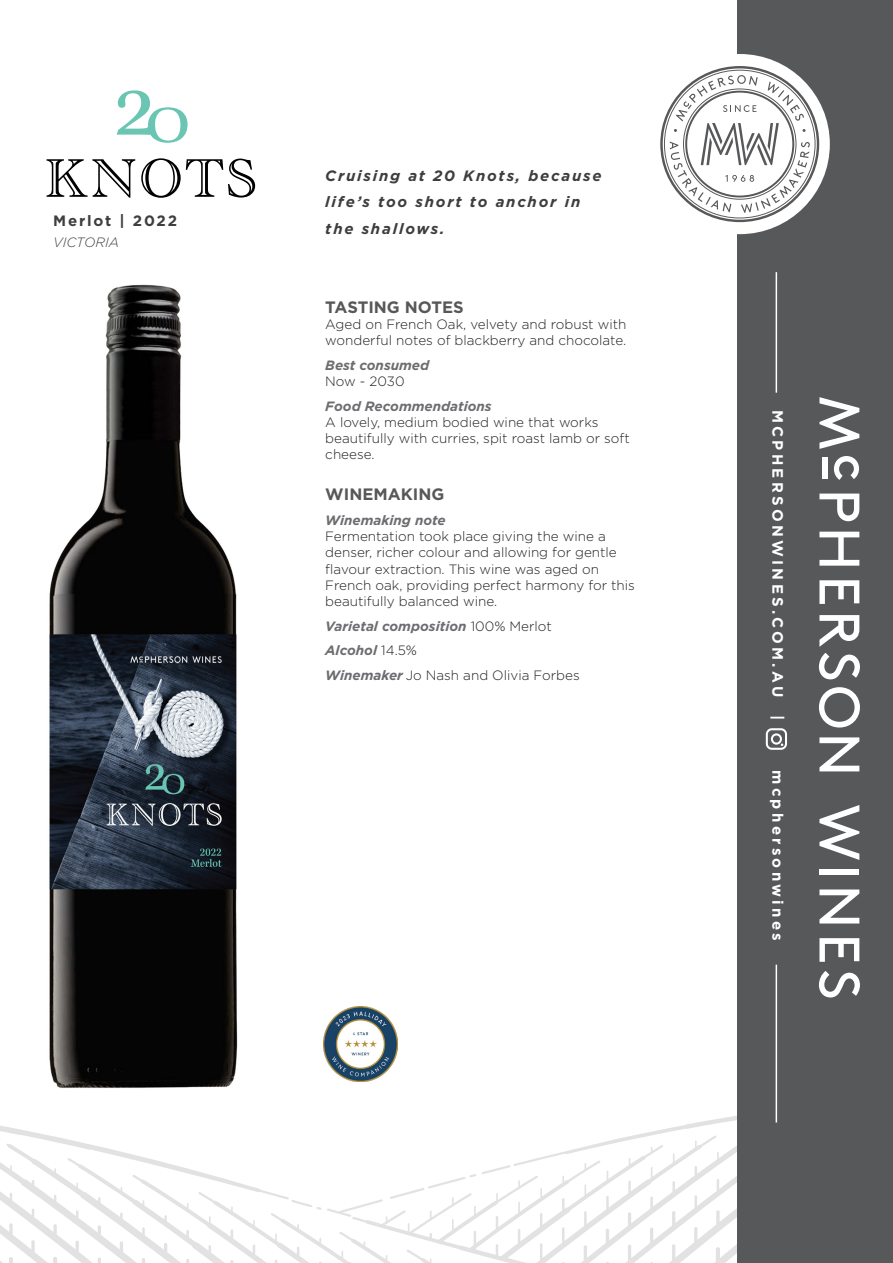
<style>
.page{position:relative;width:893px;height:1263px;background:#fff}
.page>*{position:absolute;margin:0;border:0;box-sizing:border-box;transform-origin:0 0}
.t1{font:700 16.5px "Gotham";color:#57585a}
.t2{font:italic 700 15px "Gotham";letter-spacing:.12em;color:#3e3e3f}
.t3{font:700 15px "Gotham";letter-spacing:.22em;color:#fff}
.t4{font:700 15px "Gotham";letter-spacing:.12em;color:#3e3e3f}
.t5{font:300 13.5px/16.2px "Gotham";color:#231f20}
.t6{font:italic 700 13.5px "Gotham";color:#6c6d70}
.t7{font:italic 300 13.5px "Gotham";color:#3e3e3f}
.s1{font-weight:700;font-style:italic;color:#6c6d70}
.s2{font-weight:300;font-style:normal;color:#231f20}
</style>
<div class="page">
<svg style="left:0;top:1095px;width:738px;height:168px"></svg>
<div style="left:738px;top:0;width:155px;height:1263px;background:#57585a"></div>
<svg style="left:819px;top:805px;width:40px;height:118px"></svg>
<svg style="left:819px;top:938px;width:40px;height:24px"></svg>
<svg style="left:819px;top:971px;width:41px;height:26px"></svg>
<svg style="left:819px;top:493px;width:40px;height:28px"></svg>
<svg style="left:819px;top:532px;width:41px;height:239px"></svg>
<svg style="left:819px;top:397px;width:40px;height:52px"></svg>
<div style="left:823px;top:458px;width:5px;height:21px;background:#fff"></div>
<svg style="left:826px;top:456px;width:33px;height:24px"></svg>
<div style="left:650px;top:54px;width:180px;height:180px;background:#fff;border-radius:50%"></div>
<svg style="left:660px;top:66px;width:159px;height:156px"></svg>
<hr style="left:776px;top:272px;width:1px;height:121px;background:#fff">
<hr style="left:776px;top:965px;width:1px;height:157px;background:#fff">
<svg style="left:766px;top:728px;width:21px;height:22px"></svg>
<img style="left:323px;top:1007px;width:74px;height:75px">
<svg style="left:47px;top:159px;width:88px;height:39px"></svg>
<svg style="left:141px;top:158px;width:114px;height:40px"></svg>
<svg style="left:117px;top:90px;width:71px;height:53px"></svg>
<img style="left:49px;top:284px;width:189px;height:804px">
<p class="t4" style="left:53px;top:210px;width:125px">Merlot | 2022</p>
<p class="t7" style="left:53px;top:234px;width:67px">VICTORIA</p>
<p class="t2" style="left:325px;top:166px;width:278px">Cruising at 20 Knots, because</p>
<p class="t2" style="left:325px;top:192px;width:257px">life’s too short to anchor in</p>
<p class="t2" style="left:325px;top:218px;width:121px">the shallows.</p>
<p class="t1" style="left:325px;top:296px;width:140px">TASTING NOTES</p>
<p class="t5" style="left:325px;top:316px;width:303px">Aged on French Oak, velvety and robust with</p>
<p class="t5" style="left:325px;top:332px;width:303px">wonderful notes of blackberry and chocolate.</p>
<p class="t6" style="left:325px;top:356px;width:105px">Best consumed</p>
<p class="t5" style="left:325px;top:373px;width:81px">Now - 2030</p>
<p class="t6" style="left:325px;top:397px;width:168px">Food Recommendations</p>
<p class="t5" style="left:325px;top:414px;width:275px">A lovely, medium bodied wine that works</p>
<p class="t5" style="left:325px;top:430px;width:306px">beautifully with curries, spit roast lamb or soft</p>
<p class="t5" style="left:325px;top:446px;width:51px">cheese.</p>
<p class="t1" style="left:325px;top:484px;width:121px">WINEMAKING</p>
<p class="t5" style="left:325px;top:512px;width:311px"><span class="s1">Winemaking note<br></span>Fermentation took place giving the wine a denser, richer colour and allowing for gentle flavour extraction. This wine was aged on French oak, providing perfect harmony for this beautifully balanced wine.</p>
<p class="t6" style="left:325px;top:617px;width:228px">Varietal composition <span class="s2">100% Merlot</span></p>
<p class="t6" style="left:325px;top:642px;width:93px">Alcohol <span class="s2">14.5%</span></p>
<p class="t5" style="left:325px;top:667px;width:256px"><span class="s1">Winemaker</span> Jo Nash and Olivia Forbes</p>
<p class="t3" style="left:788px;top:410px;width:312px;rotate:90deg">MCPHERSONWINES.COM.AU |</p>
<p class="t3" style="left:788px;top:770px;width:172px;rotate:90deg">mcphersonwines</p>
</div>
